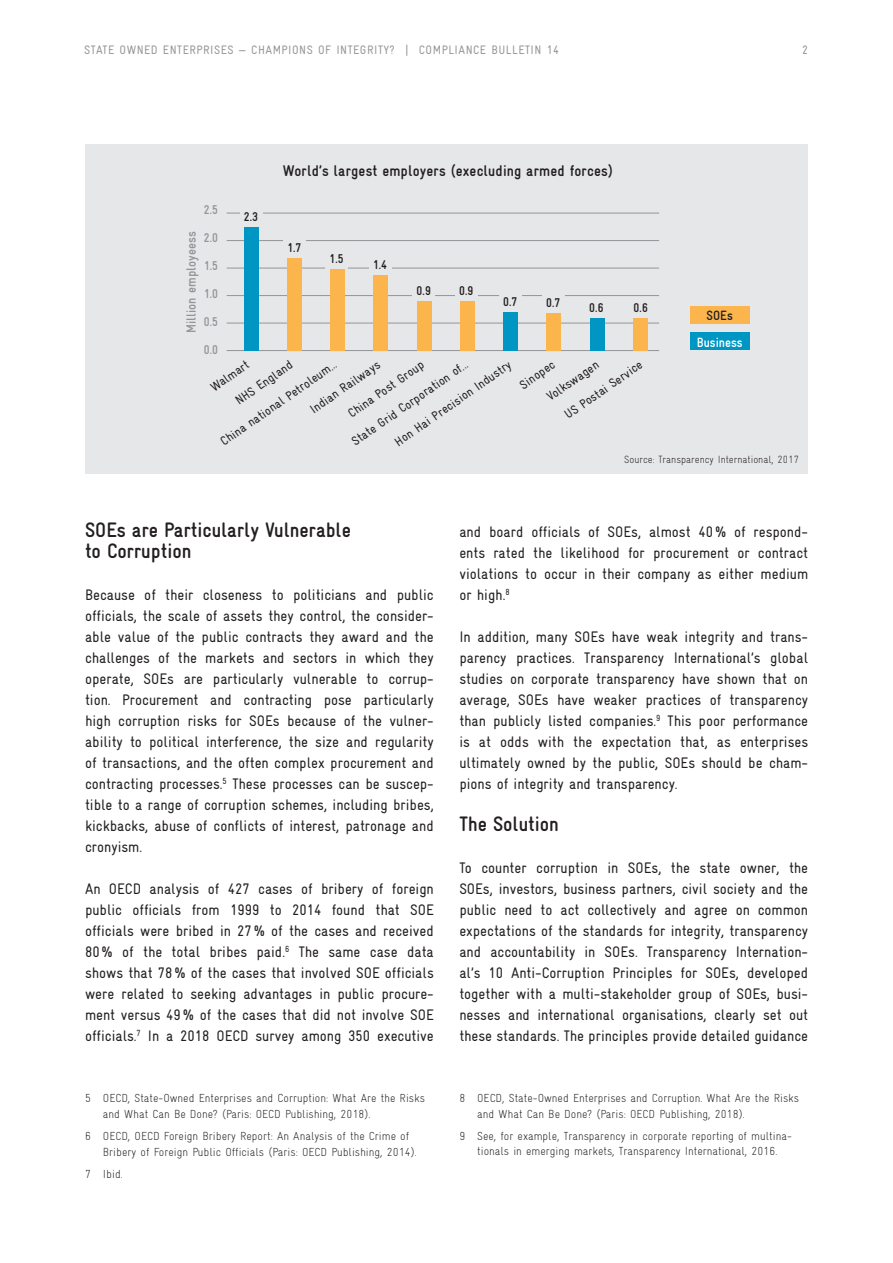
<style>
.page{position:relative;width:893px;height:1263px;background:#fff}
.page>*{position:absolute;margin:0;border:0;box-sizing:border-box;transform-origin:0 0}
.t1{font:700 condensed 21px/21px "Gravur";color:#231f20}
.t2{font:700 condensed 15.6px "Gravur";letter-spacing:.01em;color:#231f20}
.t3{font:condensed 15.3px/21px "Gravur";color:#231f20;text-align:justify}
.t4{font:700 condensed 13.5px "Gravur";letter-spacing:.01em;color:#939598}
.t5{font:700 condensed 13.5px "Gravur";color:#fff}
.t6{font:700 condensed 13.5px "Gravur";color:#231f20}
.t7{font:condensed 12.75px "Gravur";color:#231f20}
.t8{font:700 condensed 12.75px "Gravur";color:#231f20}
.t9{font:700 condensed 12.75px/28px "Gravur";color:#939598}
.t10{font:condensed 12.3px "Gravur";letter-spacing:.04em;color:#939598}
.t11{font:300 condensed 11.7px/15.8px "Gravur";color:#231f20}
.t12{font:300 condensed 10.5px "Gravur";color:#231f20}
</style>
<div class="page">
<div style="left:85px;top:144px;width:723px;height:330px;background:#e6e7e9"></div>
<hr style="left:227px;top:213px;width:432px;height:1px;background:#939598">
<hr style="left:227px;top:240px;width:432px;height:1px;background:#939598">
<hr style="left:227px;top:268px;width:432px;height:1px;background:#939598">
<hr style="left:227px;top:350px;width:432px;height:1px;background:#939598">
<hr style="left:227px;top:323px;width:432px;height:1px;background:#939598">
<hr style="left:227px;top:295px;width:432px;height:1px;background:#939598">
<div style="left:244px;top:225px;width:14px;height:126px;background:#0096c3"></div>
<div style="left:287px;top:258px;width:15px;height:93px;background:#fcb54c"></div>
<div style="left:330px;top:269px;width:15px;height:82px;background:#fcb54c"></div>
<div style="left:374px;top:274px;width:14px;height:77px;background:#fcb54c"></div>
<div style="left:417px;top:302px;width:14px;height:49px;background:#fcb54c"></div>
<div style="left:460px;top:302px;width:15px;height:49px;background:#fcb54c"></div>
<div style="left:503px;top:313px;width:15px;height:38px;background:#0096c3"></div>
<div style="left:547px;top:313px;width:14px;height:38px;background:#fcb54c"></div>
<div style="left:590px;top:318px;width:14px;height:33px;background:#0096c3"></div>
<div style="left:633px;top:318px;width:15px;height:33px;background:#fcb54c"></div>
<div style="left:240px;top:205px;width:22px;height:22px;background:#e6e7e9"></div>
<div style="left:283px;top:236px;width:22px;height:21px;background:#e6e7e9"></div>
<div style="left:326px;top:248px;width:22px;height:21px;background:#e6e7e9"></div>
<div style="left:369px;top:253px;width:22px;height:21px;background:#e6e7e9"></div>
<div style="left:413px;top:279px;width:22px;height:22px;background:#e6e7e9"></div>
<div style="left:455px;top:279px;width:22px;height:22px;background:#e6e7e9"></div>
<div style="left:499px;top:290px;width:22px;height:21px;background:#e6e7e9"></div>
<div style="left:542px;top:291px;width:22px;height:21px;background:#e6e7e9"></div>
<div style="left:690px;top:306px;width:59px;height:17px;background:#fcb54c"></div>
<div style="left:690px;top:333px;width:59px;height:17px;background:#0096c3"></div>
<p class="t10" style="left:84px;top:43px;width:476px">STATE OWNED ENTERPRISES — CHAMPIONS OF INTEGRITY? | COMPLIANCE BULLETIN 14</p>
<p class="t10" style="left:802px;top:43px;width:7px">2</p>
<p class="t9" style="left:204px;top:195px;width:16px">2.5</p>
<p class="t9" style="left:204px;top:223px;width:16px">2.0</p>
<p class="t9" style="left:204px;top:251px;width:16px">1.5<br>1.0</p>
<p class="t9" style="left:204px;top:308px;width:16px">0.5</p>
<p class="t9" style="left:204px;top:336px;width:16px">0.0</p>
<p class="t4" style="left:184px;top:333px;width:104px;rotate:-90deg">Million employeess</p>
<p class="t8" style="left:244px;top:209px;width:16px">2.3</p>
<p class="t2" style="left:283px;top:161px;width:332px">World’s largest employers (execluding armed forces)</p>
<p class="t8" style="left:287px;top:240px;width:16px">1.7</p>
<p class="t8" style="left:330px;top:252px;width:16px">1.5</p>
<p class="t8" style="left:373px;top:257px;width:16px">1.4</p>
<p class="t8" style="left:417px;top:283px;width:16px">0.9</p>
<p class="t8" style="left:459px;top:283px;width:16px">0.9</p>
<p class="t8" style="left:503px;top:294px;width:16px">0.7</p>
<p class="t8" style="left:546px;top:295px;width:16px">0.7</p>
<p class="t8" style="left:589px;top:300px;width:16px">0.6</p>
<p class="t8" style="left:634px;top:300px;width:16px">0.6</p>
<p class="t7" style="left:208px;top:382px;width:45px;rotate:-35deg">Walmart</p>
<p class="t7" style="left:232px;top:396px;width:69px;rotate:-35deg">NHS England</p>
<p class="t7" style="left:392px;top:437px;width:141px;rotate:-35deg">Hon Hai Precision Industry</p>
<p class="t7" style="left:517px;top:380px;width:41px;rotate:-35deg">Sinopec</p>
<p class="t7" style="left:307px;top:405px;width:84px;rotate:-35deg">Indian Railways</p>
<p class="t7" style="left:562px;top:410px;width:93px;rotate:-35deg">US Postai Service</p>
<p class="t7" style="left:345px;top:409px;width:91px;rotate:-35deg">China Post Group</p>
<p class="t7" style="left:544px;top:392px;width:62px;rotate:-35deg">Volkswagen</p>
<p class="t7" style="left:349px;top:437px;width:140px;rotate:-35deg">State Grid Corporation of...</p>
<p class="t7" style="left:218px;top:437px;width:140px;rotate:-35deg">China national Petroleum...</p>
<p class="t6" style="left:706px;top:308px;width:28px">SOEs</p>
<p class="t5" style="left:697px;top:334px;width:48px">Business</p>
<h1 class="t1" style="left:85px;top:519px;width:267px">SOEs are Particularly Vulnerable to Corruption</h1>
<p class="t3" style="left:85px;top:584px;width:350px">Because of their closeness to politicians and public officials, the scale of assets they control, the consider&shy;able value of the public contracts they award and the challenges of the markets and sectors in which they operate, SOEs are particularly vulnerable to corrup&shy;tion. Procurement and contracting pose particularly high corruption risks for SOEs because of the vulner&shy;ability to political interference, the size and regularity of transactions, and the often complex procurement and contracting processes.<sup>5</sup> These processes can be suscep&shy;tible to a range of corruption schemes, including bribes, kickbacks, abuse of conflicts of interest, patronage and cronyism.</p>
<p class="t3" style="left:85px;top:878px;width:350px">An OECD analysis of 427 cases of bribery of foreign public officials from 1999 to 2014 found that SOE officials were bribed in 27% of the cases and received 80% of the total bribes paid.<sup>6</sup> The same case data shows that 78% of the cases that involved SOE officials were related to seeking advantages in public procure&shy;ment versus 49% of the cases that did not involve SOE officials.<sup>7</sup> In a 2018 OECD survey among 350 executive</p>
<p class="t11" style="left:103px;top:1090px;width:324px;text-indent:-18px">5 OECD, State-Owned Enterprises and Corruption: What Are the Risks and What Can Be Done? (Paris: OECD Publishing, 2018).</p>
<p class="t11" style="left:103px;top:1128px;width:315px;text-indent:-18px">6 OECD, OECD Foreign Bribery Report: An Analysis of the Crime of<br>Bribery of Foreign Public Officials (Paris: OECD Publishing, 2014).</p>
<p class="t11" style="left:85px;top:1166px;width:39px">7 Ibid.</p>
<p class="t12" style="left:624px;top:454px;width:176px">Source: Transparency International, 2017</p>
<p class="t3" style="left:459px;top:521px;width:350px">and board officials of SOEs, almost 40% of respond&shy;ents rated the likelihood for procurement or contract violations to occur in their company as either medium or high.<sup>8</sup></p>
<p class="t3" style="left:459px;top:626px;width:350px">In addition, many SOEs have weak integrity and trans&shy;parency practices. Transparency International’s global studies on corporate transparency have shown that on average, SOEs have weaker practices of transparency than publicly listed companies.<sup>9</sup> This poor performance is at odds with the expectation that, as enterprises ultimately owned by the public, SOEs should be cham&shy;pions of integrity and transparency.</p>
<h1 class="t1" style="left:459px;top:813px;width:101px">The Solution</h1>
<p class="t3" style="left:459px;top:857px;width:350px">To counter corruption in SOEs, the state owner, the SOEs, investors, business partners, civil society and the public need to act collectively and agree on common expectations of the standards for integrity, transparency and accountability in SOEs. Transparency Internation&shy;al’s 10 Anti-Corruption Principles for SOEs, developed together with a multi-stakeholder group of SOEs, busi&shy;nesses and international organisations, clearly set out these standards. The principles provide detailed guidance</p>
<p class="t11" style="left:477px;top:1090px;width:323px;text-indent:-18px">8 OECD, State-Owned Enterprises and Corruption. What Are the Risks and What Can Be Done? (Paris: OECD Publishing, 2018).</p>
<p class="t11" style="left:459px;top:1128px;width:334px;text-align:center">9 See, for example, Transparency in corporate reporting of multina&shy;tionals in emerging markets, Transparency International, 2016.</p>
</div>
